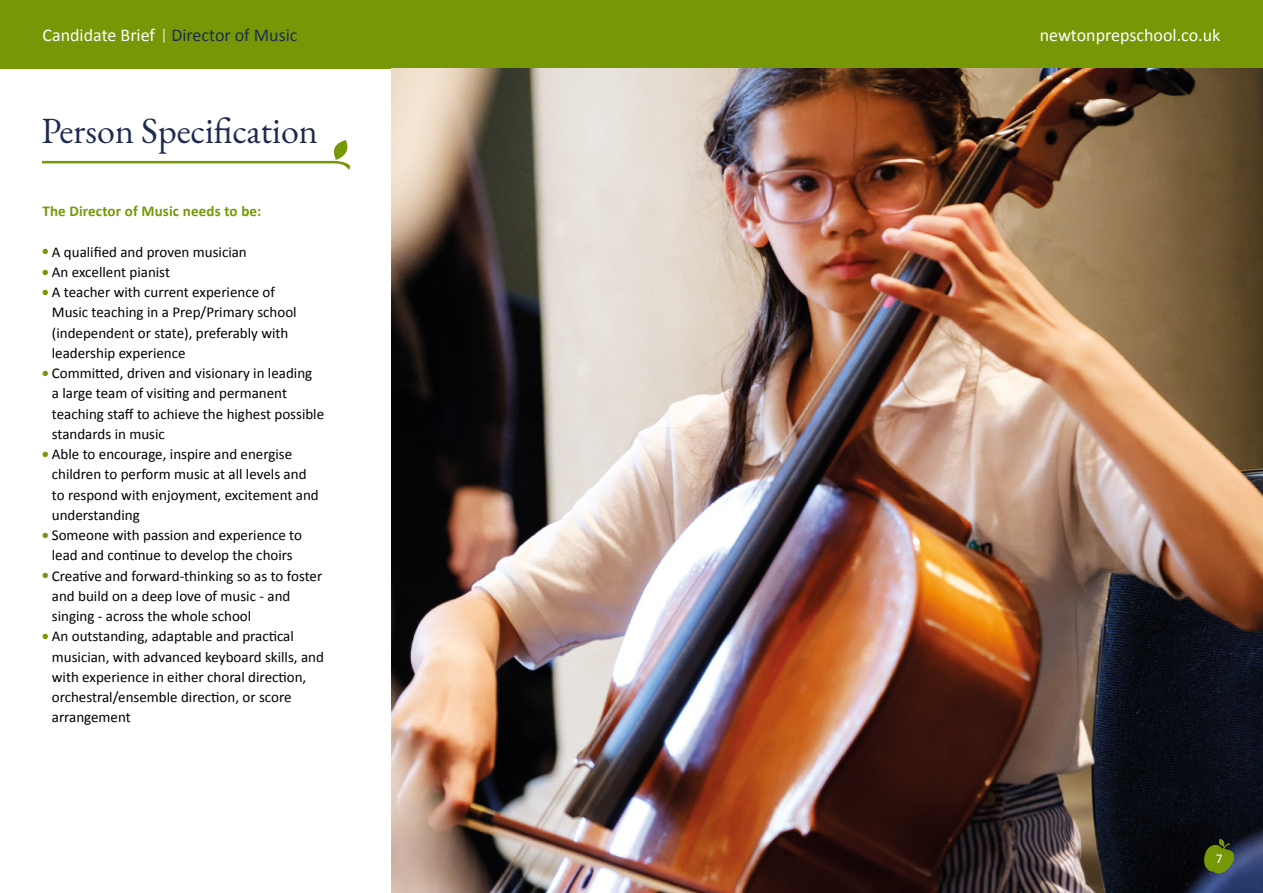
<style>
.page{position:relative;width:1263px;height:893px;background:#fff}
.page>*{position:absolute;margin:0;border:0;box-sizing:border-box;transform-origin:0 0}
.t1{font:36px "EB Garamond";color:#1e2b50}
.t2{font:18px "Calibri";color:#1e2b50}
.t3{font:18px "Calibri";color:#fff}
.t4{font:15px/20.2px "Calibri";color:#000}
.t5{font:700 15px "Calibri";letter-spacing:.01em;color:#769807}
.t6{font:13.5px "Calibri";color:#fff}
.s1{color:#fff}
.s2{color:#769807}
</style>
<div class="page">
<div style="left:0;top:0;width:1263px;height:68px;background:#769807"></div>
<svg style="left:164px;top:29px;width:1px;height:14px"></svg>
<img style="left:392px;top:68px;width:871px;height:825px">
<svg style="left:1204px;top:839px;width:30px;height:34px"></svg>
<svg style="left:43px;top:140px;width:307px;height:30px"></svg>
<p class="t2" style="left:43px;top:23px;width:256px"><span class="s1">Candidate Brief</span> Director of Music</p>
<h1 class="t1" style="left:41px;top:107px;width:278px">Person Specification</h1>
<p class="t5" style="left:43px;top:200px;width:220px">The Director of Music needs to be:</p>
<p class="t4" style="left:43px;top:241px;width:206px"><span class="s2">●</span> A qualified and proven musician</p>
<p class="t4" style="left:43px;top:261px;width:129px"><span class="s2">●</span> An excellent pianist</p>
<p class="t4" style="left:52px;top:281px;width:246px;text-indent:-9px"><span class="s2">●</span> A teacher with current experience of Music teaching in a Prep/Primary school (independent or state), preferably with leadership experience</p>
<p class="t4" style="left:52px;top:362px;width:274px;text-indent:-9px"><span class="s2">●</span> Committed, driven and visionary in leading<br>a large team of visiting and permanent teaching staff to achieve the highest possible standards in music</p>
<p class="t4" style="left:52px;top:443px;width:268px;text-indent:-9px"><span class="s2">●</span> Able to encourage, inspire and energise children to perform music at all levels and to respond with enjoyment, excitement and understanding</p>
<p class="t4" style="left:43px;top:524px;width:261px;text-align:center"><span class="s2">●</span> Someone with passion and experience to lead and continue to develop the choirs</p>
<p class="t4" style="left:52px;top:565px;width:272px;text-indent:-9px"><span class="s2">●</span> Creative and forward-thinking so as to foster and build on a deep love of music - and singing - across the whole school</p>
<p class="t4" style="left:52px;top:626px;width:274px;text-indent:-9px"><span class="s2">●</span> An outstanding, adaptable and practical musician, with advanced keyboard skills, and with experience in either choral direction, orchestral/ensemble direction, or score arrangement</p>
<p class="t3" style="left:1040px;top:23px;width:182px">newtonprepschool.co.uk</p>
<p class="t6" style="left:1216px;top:849px;width:8px">7</p>
</div>
